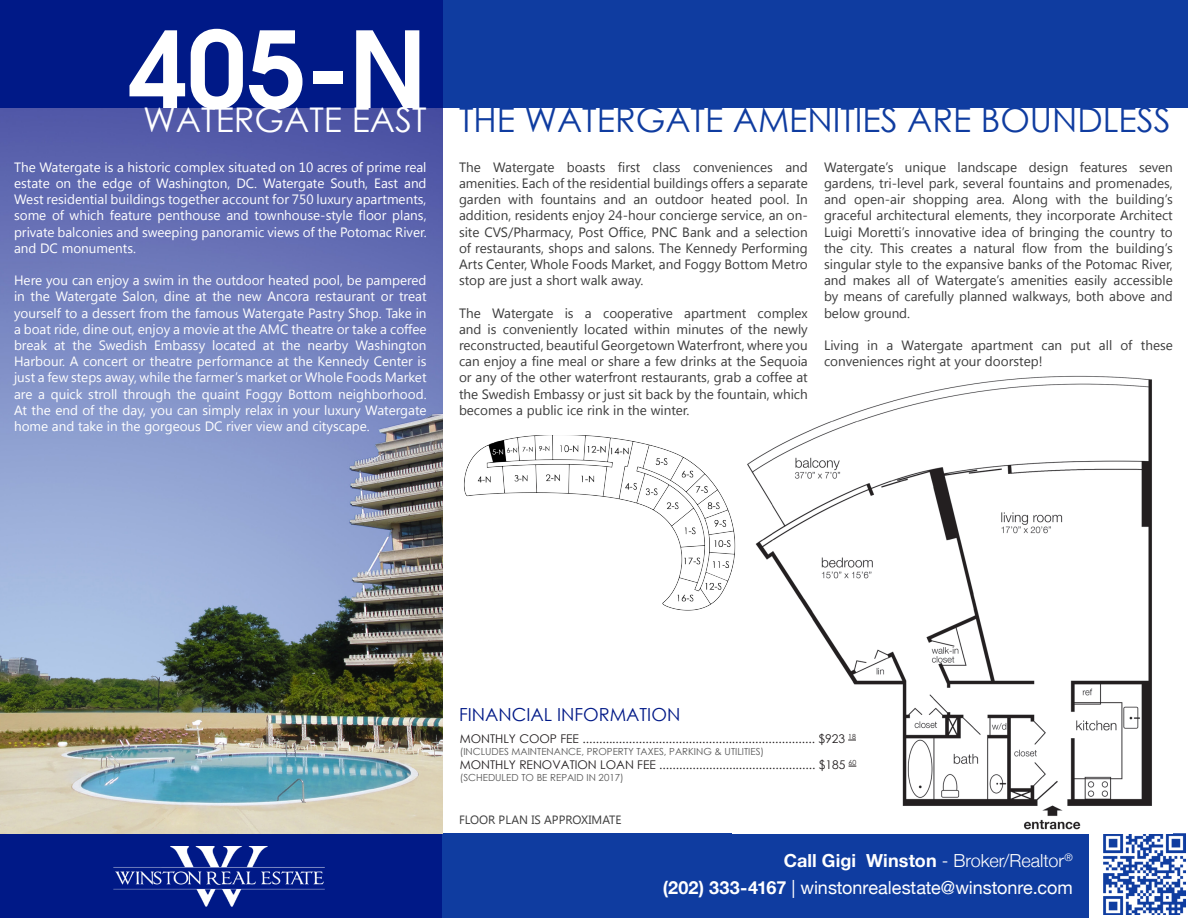
<style>
.page{position:relative;width:1188px;height:918px;background:#fff}
.page>*{position:absolute;margin:0;border:0;box-sizing:border-box;transform-origin:0 0}
.t1{font:600 105px "Avant Garde";color:#fff}
.t2{font:34.05px "Century Gothic";color:#0f3ca0}
.t3{font:34.05px "Century Gothic";color:#fff}
.t4{font:18px "Helvetica Neue";color:#fff}
.t5{font:700 18px "Helvetica Neue";letter-spacing:.005em;color:#fff}
.t6{font:18px "Century Gothic";color:#001987}
.Fact_Sheet_Back_Body{font:13.5px/16.2px "Lao UI";color:#3c3c3c;text-align:justify}
.t7{font:13.5px/16.2px "Lao UI";color:#fff;text-align:justify}
.t8{font:12px "Century Gothic";color:#231f20}
.t9{font:12px "Lao UI";color:#3c3c3c}
.t10{font:9.75px "Century Gothic";color:#555}
.s1{font-weight:300}
.s2{font-weight:700}
</style>
<div class="page">
<div style="left:0;top:834px;width:443px;height:84px;background:#001987"></div>
<div style="left:443px;top:0;width:745px;height:108px;background:#0f3ca0"></div>
<div style="left:0;top:0;width:443px;height:108px;background:#001987"></div>
<div style="left:443px;top:834px;width:646px;height:84px;background:#0f3ca0"></div>
<img style="left:113px;top:846px;width:212px;height:61px">
<img style="left:1103px;top:834px;width:82px;height:81px">
<img style="left:747px;top:375px;width:405px;height:455px">
<img style="left:464px;top:435px;width:272px;height:176px">
<img style="left:0;top:108px;width:443px;height:726px">
<p class="t1" style="left:128px;top:0;width:300px">405-N</p>
<p class="t3" style="left:143px;top:96px;width:285px">WATERGATE EAST</p>
<p class="t2" style="left:459px;top:96px;width:713px">THE WATERGATE AMENITIES ARE BOUNDLESS</p>
<p class="t7" style="left:14px;top:158px;width:414px">The Watergate is a historic complex situated on 10 acres of prime real estate on the edge of Washington, DC. Watergate South, East and West residential buildings together account for 750 luxury apartments, some of which feature penthouse and townhouse-style floor plans, private balconies and sweeping panoramic views of the Potomac River. and DC monuments.</p>
<p class="t7" style="left:14px;top:272px;width:414px">Here you can enjoy a swim in the outdoor heated pool, be pampered in the Watergate Salon, dine at the new Ancora restaurant or treat yourself to a dessert from the famous Watergate Pastry Shop. Take in a boat ride, dine out, enjoy a movie at the AMC theatre or take a coffee break at the Swedish Embassy located at the nearby Washington Harbour. A concert or theatre performance at the Kennedy Center is just a few steps away, while the farmer’s market or Whole Foods Market are a quick stroll through the quaint Foggy Bottom neighborhood.<br>At the end of the day, you can simply relax in your luxury Watergate home and take in the gorgeous DC river view and cityscape.</p>
<p class="Fact_Sheet_Back_Body" style="left:459px;top:158px;width:350px">The Watergate boasts first class conveniences and amenities. Each of the residential buildings offers a separate garden with fountains and an outdoor heated pool. In addition, residents enjoy 24-hour concierge service, an on&shy;site CVS/Pharmacy, Post Office, PNC Bank and a selection of restaurants, shops and salons. The Kennedy Performing Arts Center, Whole Foods Market, and Foggy Bottom Metro stop are just a short walk away.</p>
<p class="Fact_Sheet_Back_Body" style="left:459px;top:304px;width:350px">The Watergate is a cooperative apartment complex and is conveniently located within minutes of the newly reconstructed, beautiful Georgetown Waterfront, where you can enjoy a fine meal or share a few drinks at the Sequoia or any of the other waterfront restaurants, grab a coffee at the Swedish Embassy or just sit back by the fountain, which becomes a public ice rink in the winter.</p>
<p class="Fact_Sheet_Back_Body" style="left:824px;top:158px;width:350px">Watergate’s unique landscape design features seven gardens, tri-level park, several fountains and promenades, and open-air shopping area. Along with the building’s graceful architectural elements, they incorporate Architect Luigi Moretti’s innovative idea of bringing the country to the city. This creates a natural flow from the building’s singular style to the expansive banks of the Potomac River, and makes all of Watergate’s amenities easily accessible by means of carefully planned walkways, both above and below ground.</p>
<p class="Fact_Sheet_Back_Body" style="left:824px;top:337px;width:350px">Living in a Watergate apartment can put all of these conveniences right at your doorstep!</p>
<p class="t6" style="left:459px;top:702px;width:223px">FINANCIAL INFORMATION</p>
<p class="t8" style="left:460px;top:731px;width:398px">MONTHLY COOP FEE ...................................................................... $923 <sup>18</sup></p>
<p class="t10" style="left:460px;top:745px;width:306px">(INCLUDES MAINTENANCE, PROPERTY TAXES, PARKING &amp; UTILITIES)</p>
<p class="t8" style="left:460px;top:757px;width:398px">MONTHLY RENOVATION LOAN FEE ............................................... $185 <sup>60</sup></p>
<p class="t10" style="left:460px;top:771px;width:166px">(SCHEDULED TO BE REPAID IN 2017)</p>
<p class="t9" style="left:459px;top:811px;width:164px">FLOOR PLAN IS APPROXIMATE</p>
<p class="t5" style="left:784px;top:849px;width:290px">Call Gigi Winston <span class="s1">- Broker/Realtor</span><sup>®</sup></p>
<p class="t4" style="left:663px;top:877px;width:412px"><span class="s2">(202) 333-4167</span> | winstonrealestate@winstonre.com</p>
</div>
